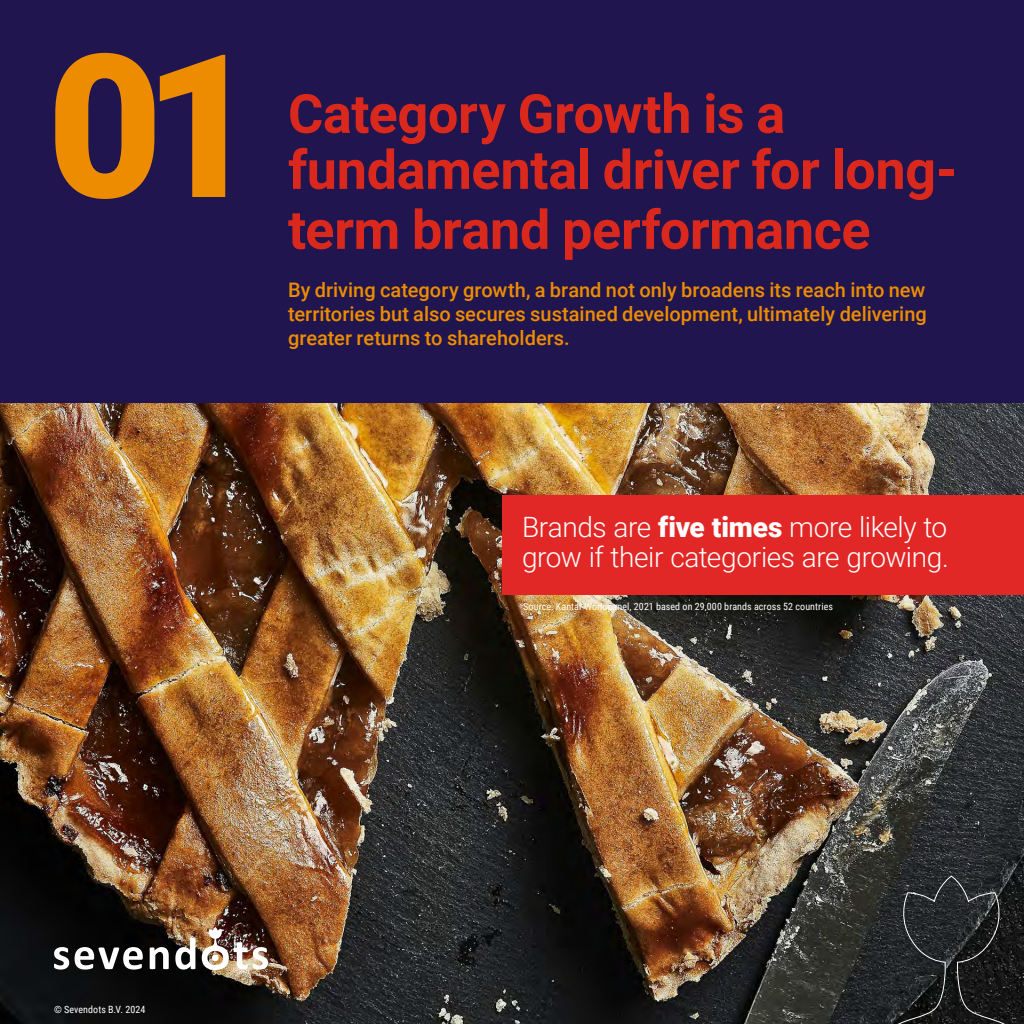
<style>
.page{position:relative;width:1024px;height:1024px;background:#fff}
.page>*{position:absolute;margin:0;border:0;box-sizing:border-box;transform-origin:0 0}
.t1{font:900 200px "Roboto";color:#ed8c00}
.t2{font:700 54px/58px "Roboto";letter-spacing:-.005em;color:#da291c}
.t3{font:300 28px/30px "Roboto";letter-spacing:-.015em;color:#fff}
.t4{font:500 20px/24px "Roboto";color:#ed8c00;text-align:justify}
.t5{font:10px "Roboto Condensed";letter-spacing:.01em;color:#fff}
.s1{font-weight:900}
</style>
<div class="page">
<img style="left:0;top:402px;width:1024px;height:622px">
<div style="left:0;top:0;width:1024px;height:402px;background:#20154e"></div>
<svg style="left:54px;top:947px;width:15px;height:23px"></svg>
<svg style="left:75px;top:947px;width:68px;height:23px"></svg>
<svg style="left:150px;top:947px;width:19px;height:22px"></svg>
<svg style="left:175px;top:938px;width:20px;height:32px"></svg>
<img style="left:202px;top:927px;width:66px;height:43px">
<svg style="left:852px;top:876px;width:172px;height:148px;background:#262828"></svg>
<div style="left:502px;top:495px;width:522px;height:99px;background:#e12827"></div>
<h1 class="t1" style="left:47px;top:-14px;width:214px">01</h1>
<h2 class="t2" style="left:288px;top:83px;width:670px">Category Growth is a fundamental driver for long&shy;term brand performance</h2>
<p class="t4" style="left:288px;top:277px;width:640px">By driving category growth, a brand not only broadens its reach into new territories but also secures sustained development, ultimately delivering greater returns to shareholders.</p>
<h3 class="t3" style="left:522px;top:511px;width:428px">Brands are <span class="s1">five times</span> more likely to grow if their categories are growing.</h3>
<p class="t5" style="left:523px;top:600px;width:311px">Source: Kantar Worldpanel, 2021 based on 29,000 brands across 52 countries</p>
<p class="t5" style="left:54px;top:1002px;width:93px">© Sevendots B.V. 2024</p>
</div>
